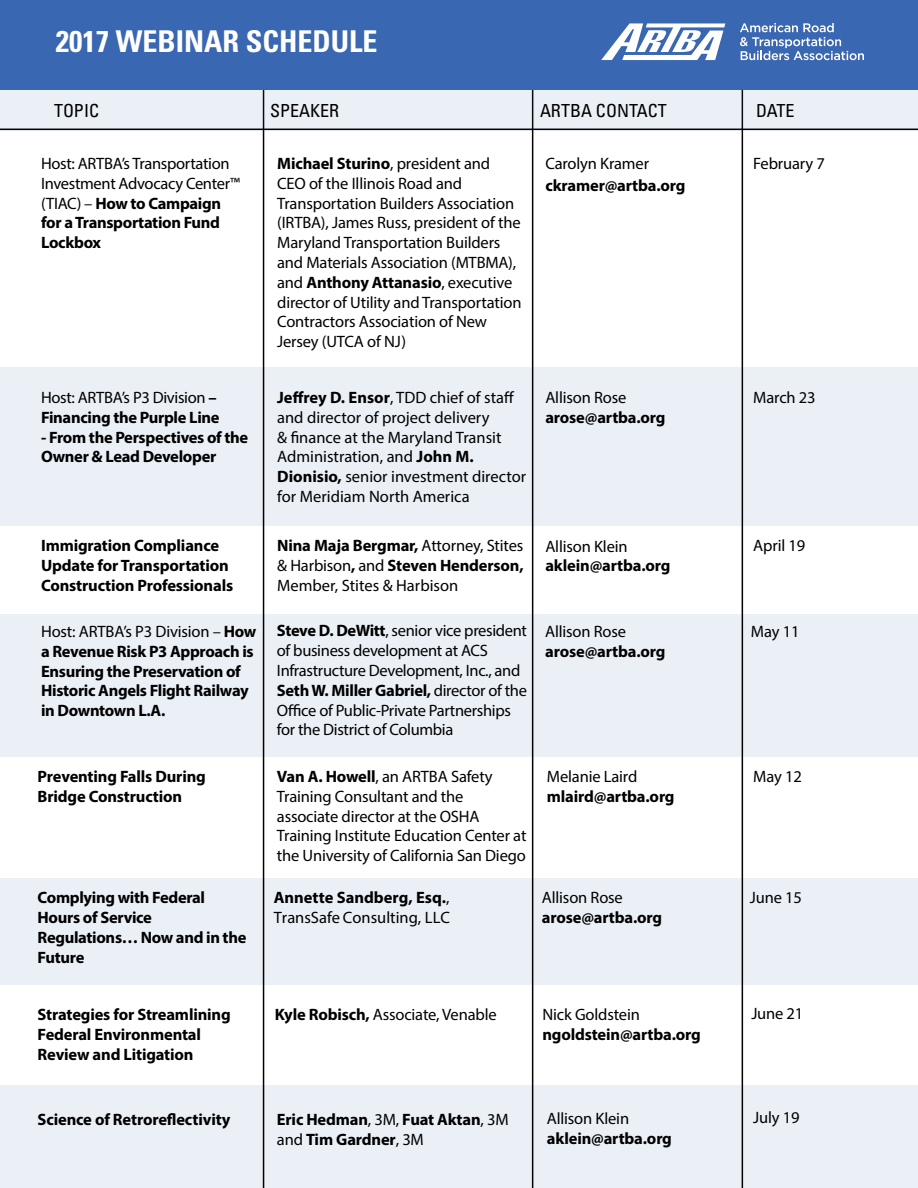
<style>
.page{position:relative;width:918px;height:1188px;background:#fff}
.page>*{position:absolute;margin:0;border:0;box-sizing:border-box;transform-origin:0 0}
.t1{font:700 condensed 30px "Univers LT Std";color:#fff}
.t2{font:condensed 18px "Univers LT Std";color:#000}
.t3{font:16.5px/19.8px "Myriad Pro";letter-spacing:-.01em;color:#000}
.t4{font:700 16.5px/19.8px "Myriad Pro";letter-spacing:-.01em;color:#000}
.s1{font-weight:700}
.s2{font-weight:400}
</style>
<div class="page">
<div style="left:0;top:1086px;width:918px;height:102px;background:#ebf0f7"></div>
<div style="left:0;top:879px;width:918px;height:106px;background:#ebf0f7"></div>
<div style="left:0;top:614px;width:918px;height:143px;background:#ebf0f7"></div>
<div style="left:0;top:367px;width:918px;height:159px;background:#ebf0f7"></div>
<hr style="left:532px;top:0;width:1px;height:1188px;background:#000">
<hr style="left:742px;top:0;width:1px;height:1188px;background:#000">
<hr style="left:263px;top:0;width:1px;height:1188px;background:#000">
<div style="left:0;top:0;width:918px;height:89px;background:#3a67b1"></div>
<svg style="left:740px;top:23px;width:124px;height:37px"></svg>
<svg style="left:601px;top:23px;width:124px;height:37px"></svg>
<div style="left:0;top:89px;width:918px;height:42px;background:#ebf0f7"></div>
<hr style="left:0;top:129px;width:918px;height:1px;background:#000">
<h1 class="t1" style="left:56px;top:23px;width:323px">2017 WEBINAR SCHEDULE</h1>
<p class="t2" style="left:54px;top:99px;width:47px">TOPIC</p>
<p class="t2" style="left:270px;top:99px;width:71px">SPEAKER</p>
<p class="t2" style="left:540px;top:99px;width:128px">ARTBA CONTACT</p>
<p class="t2" style="left:756px;top:99px;width:40px">DATE</p>
<p class="t3" style="left:41px;top:153px;width:200px">Host: ARTBA’s Transportation<br>Investment Advocacy Center™ (TIAC) – <span class="s1">How to Campaign for a Transportation Fund<br>Lockbox</span></p>
<p class="t3" style="left:277px;top:153px;width:246px"><span class="s1">Michael Sturino</span>, president and CEO of the Illinois Road and Transportation Builders Association (IRTBA), James Russ, president of the Maryland Transportation Builders and Materials Association (MTBMA), and <span class="s1">Anthony Attanasio</span>, executive director of Utility and Transportation Contractors Association of New Jersey (UTCA of NJ)</p>
<p class="t3" style="left:545px;top:153px;width:105px">Carolyn Kramer</p>
<p class="t4" style="left:545px;top:175px;width:142px">ckramer@artba.org</p>
<p class="t4" style="left:41px;top:387px;width:180px"><span class="s2">Host: ARTBA’s P3 Division</span> –<br>Financing the Purple Line</p>
<p class="t4" style="left:41px;top:427px;width:209px">- From the Perspectives of the<br>Owner &amp; Lead Developer</p>
<p class="t3" style="left:277px;top:387px;width:250px"><span class="s1">Jeffrey D. Ensor</span>, TDD chief of staff and director of project delivery<br>&amp; finance at the Maryland Transit<br>Administration, and <span class="s1">John M.<br>Dionisio,</span> senior investment director for Meridiam North America</p>
<p class="t3" style="left:545px;top:387px;width:82px">Allison Rose</p>
<p class="t4" style="left:545px;top:407px;width:122px">arose@artba.org</p>
<p class="t4" style="left:41px;top:535px;width:194px">Immigration Compliance<br>Update for Transportation<br>Construction Professionals</p>
<p class="t3" style="left:277px;top:536px;width:248px;text-align:justify"><span class="s1">Nina Maja Bergmar,</span> Attorney, Stites &amp; Harbison<span class="s1">,</span> and <span class="s1">Steven Henderson, </span>Member, Stites &amp; Harbison</p>
<p class="t3" style="left:545px;top:536px;width:84px">Allison Klein</p>
<p class="t4" style="left:545px;top:555px;width:127px">aklein@artba.org</p>
<p class="t4" style="left:41px;top:621px;width:217px"><span class="s2">Host: ARTBA’s P3 Division –</span> How a Revenue Risk P3 Approach is<br>Ensuring the Preservation of<br>Historic Angels Flight Railway in Downtown L.A.</p>
<p class="t3" style="left:277px;top:621px;width:252px"><span class="s1">Steve D. DeWitt</span>, senior vice president of business development at ACS Infrastructure Development, Inc., and <span class="s1">Seth W. Miller Gabriel,</span> director of the Office of Public-Private Partnerships for the District of Columbia</p>
<p class="t3" style="left:545px;top:621px;width:82px">Allison Rose</p>
<p class="t4" style="left:545px;top:641px;width:122px">arose@artba.org</p>
<p class="t4" style="left:38px;top:766px;width:170px">Preventing Falls During<br>Bridge Construction</p>
<p class="t3" style="left:277px;top:766px;width:251px"><span class="s1">Van A. Howell</span>, an ARTBA Safety Training Consultant and the associate director at the OSHA Training Institute Education Center at the University of California San Diego</p>
<p class="t3" style="left:547px;top:766px;width:92px">Melanie Laird</p>
<p class="t4" style="left:547px;top:786px;width:129px">mlaird@artba.org</p>
<p class="t4" style="left:38px;top:887px;width:210px">Complying with Federal<br>Hours of Service<br>Regulations… Now and in the<br>Future</p>
<p class="t3" style="left:274px;top:888px;width:178px"><span class="s1">Annette Sandberg, Esq.</span>,<br>TransSafe Consulting, LLC</p>
<p class="t3" style="left:542px;top:888px;width:82px">Allison Rose</p>
<p class="t4" style="left:542px;top:907px;width:122px">arose@artba.org</p>
<p class="t4" style="left:38px;top:1004px;width:195px">Strategies for Streamlining<br>Federal Environmental<br>Review and Litigation</p>
<p class="t3" style="left:275px;top:1005px;width:223px"><span class="s1">Kyle Robisch,</span> Associate, Venable</p>
<p class="t3" style="left:542px;top:1004px;width:99px">Nick Goldstein</p>
<p class="t4" style="left:542px;top:1024px;width:160px">ngoldstein@artba.org</p>
<p class="t4" style="left:38px;top:1109px;width:194px">Science of Retroreflectivity</p>
<p class="t4" style="left:277px;top:1109px;width:233px">Eric Hedman<span class="s2">, 3M,</span> Fuat Aktan<span class="s2">, 3M and</span> Tim Gardner<span class="s2">, 3M</span></p>
<p class="t3" style="left:547px;top:1108px;width:84px">Allison Klein</p>
<p class="t4" style="left:547px;top:1128px;width:127px">aklein@artba.org</p>
<p class="t3" style="left:753px;top:153px;width:73px">February 7</p>
<p class="t3" style="left:753px;top:387px;width:64px">March 23</p>
<p class="t3" style="left:753px;top:536px;width:53px">April 19</p>
<p class="t3" style="left:751px;top:622px;width:50px">May 11</p>
<p class="t3" style="left:753px;top:766px;width:50px">May 12</p>
<p class="t3" style="left:750px;top:887px;width:54px">June 15</p>
<p class="t3" style="left:751px;top:1004px;width:54px">June 21</p>
<p class="t3" style="left:753px;top:1108px;width:48px">July 19</p>
</div>
